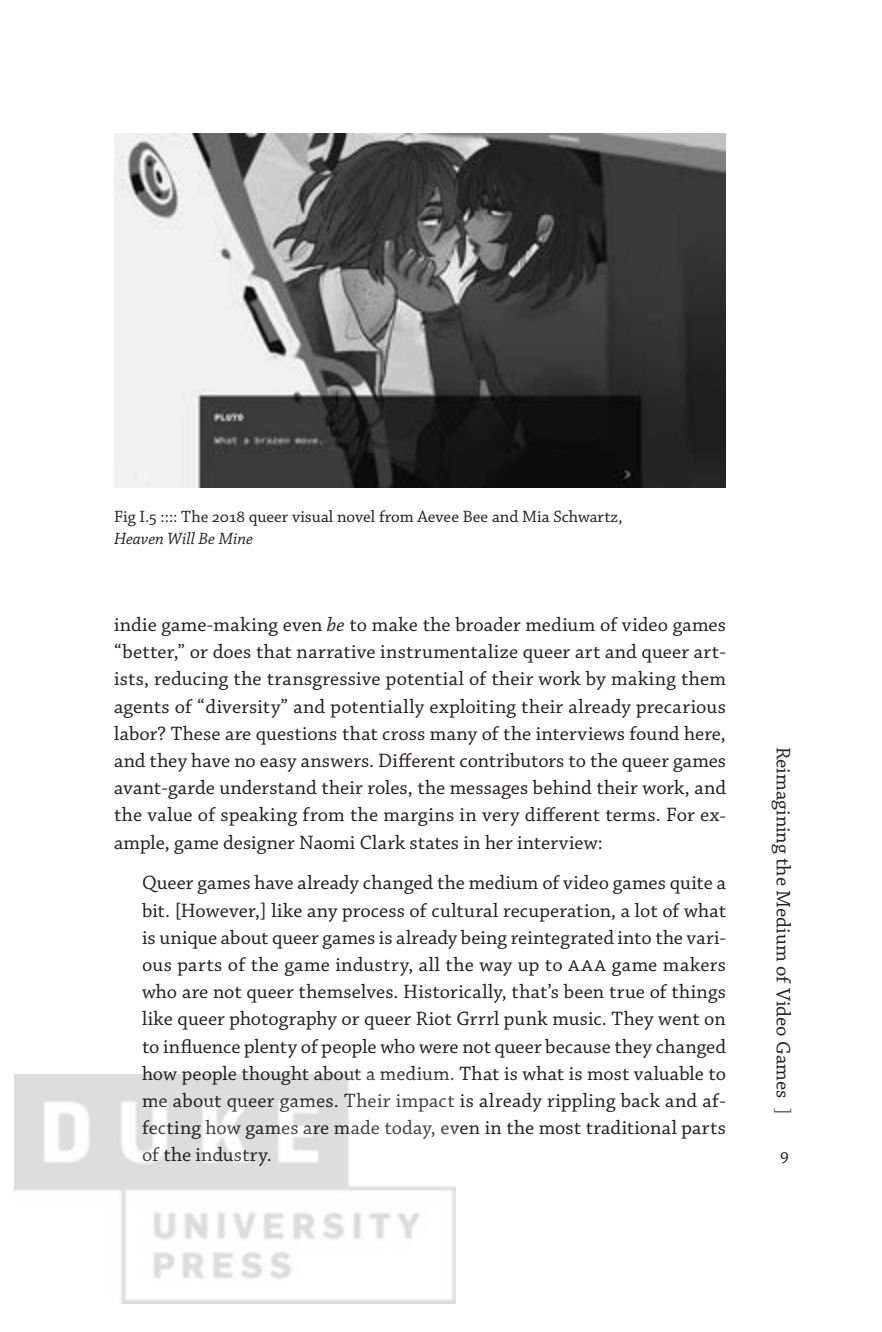
<style>
.page{position:relative;width:882px;height:1332px;background:#fff}
.page>*{position:absolute;margin:0;border:0;box-sizing:border-box;transform-origin:0 0}
.t1{font:20.6px "Chaparral Pro";color:#231f20}
.t2{font:20.4px/27.2px "Chaparral Pro";letter-spacing:.01em;color:#231f20;text-align:justify}
.t3{font:18px "Chaparral Pro";color:#231f20}
.t4{font:17.2px "Chaparral Pro";color:#231f20}
.t5{font:italic 17.2px "Chaparral Pro";color:#231f20}
.s1{font-style:italic}
.s2{font-size:21.4px}
.s3{color:#57585a}
</style>
<div class="page">
<img style="left:114px;top:133px;width:612px;height:355px">
<img style="left:14px;top:1075px;width:441px;height:228px">
<p class="t4" style="left:114px;top:507px;width:510px">Fig I.5 :::: The 2018 queer visual novel from Aevee Bee and Mia Schwartz,</p>
<p class="t5" style="left:114px;top:529px;width:141px">Heaven Will Be Mine</p>
<p class="t2" style="left:114px;top:612px;width:614px">indie game-making even <span class="s1">be</span> to make the broader medium of video games “better,” or does that narrative instrumentalize queer art and queer art&shy;ists, reducing the transgressive potential of their work by making them agents of “diversity” and potentially exploiting their already precarious labor? These are questions that cross many of the interviews found here, and they have no easy answers. Different contributors to the queer games avant-garde understand their roles, the messages behind their work, and the value of speaking from the margins in very different terms. For ex&shy;ample, game designer Naomi Clark states in her interview:</p>
<p class="t2" style="left:142px;top:870px;width:586px">Queer games have already changed the medium of video games quite a bit. [However,] like any process of cultural recuperation, a lot of what is unique about queer games is already being reintegrated into the vari&shy;ous parts of the game industry, all the way up to <span class="s2">aaa</span> game makers who are not queer themselves. Historically, that’s been true of things like queer photography or queer Riot Grrrl punk music. They went on to influence plenty of people who were not queer because they changed how people thought about a medium. That is what is most valuable to me about queer games. Their impact is already rippling back and af&shy;fecting how games are made today, even in the most traditional parts of the industry.</p>
<p class="t1" style="left:795px;top:747px;width:370px;rotate:90deg">Reimagining the Medium of Video Games <span class="s3">]</span></p>
<p class="t3" style="left:780px;top:1144px;width:10px">9</p>
</div>
